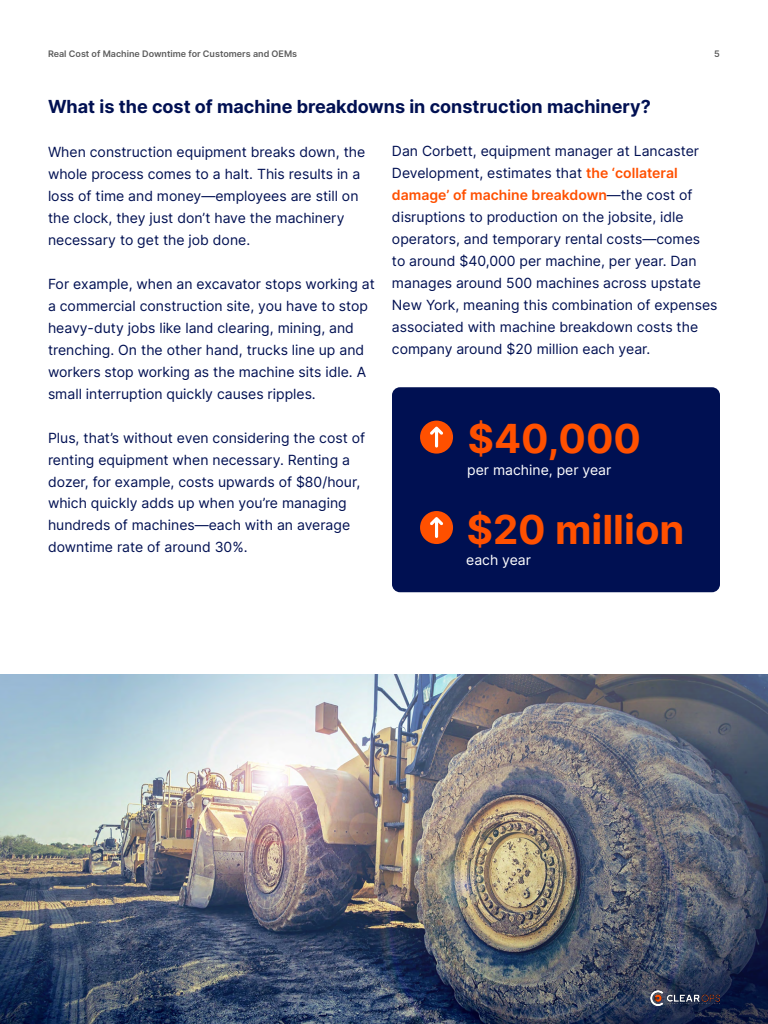
<style>
.page{position:relative;width:768px;height:1024px;background:#fff}
.page>*{position:absolute;margin:0;border:0;box-sizing:border-box;transform-origin:0 0}
.t1{font:700 40px "Inter";color:#ff5000}
.t2{font:700 18px "Inter";color:#001052}
.t3{font:14px/22px "Inter";color:#001052}
.t4{font:14px "Inter";color:#fff}
.t5{font:600 9px "Inter";color:#000}
.s1{font-weight:600;color:#ff5000}
</style>
<div class="page">
<img style="left:0;top:674px;width:768px;height:350px">
<svg style="left:516px;top:915px;width:252px;height:109px;background:#3d465a"></svg>
<img style="left:650px;top:990px;width:70px;height:16px">
<div style="left:392px;top:387px;width:328px;height:205px;background:#001052;border-radius:8px"></div>
<div style="left:420px;top:421px;width:33px;height:33px;background:#ff5000;border-radius:50%"></div>
<svg style="left:430px;top:427px;width:13px;height:21px"></svg>
<div style="left:420px;top:511px;width:33px;height:33px;background:#ff5000;border-radius:50%"></div>
<svg style="left:430px;top:517px;width:13px;height:21px"></svg>
<p class="t5" style="left:48px;top:47px;width:251px">Real Cost of Machine Downtime for Customers and OEMs</p>
<p class="t5" style="left:714px;top:47px;width:7px">5</p>
<p class="t2" style="left:48px;top:94px;width:604px">What is the cost of machine breakdowns in construction machinery?</p>
<p class="t3" style="left:48px;top:140px;width:319px">When construction equipment breaks down, the whole process comes to a halt. This results in a loss of time and money—employees are still on the clock, they just don’t have the machinery necessary to get the job done.</p>
<p class="t3" style="left:48px;top:272px;width:328px">For example, when an excavator stops working at a commercial construction site, you have to stop heavy-duty jobs like land clearing, mining, and trenching. On the other hand, trucks line up and workers stop working as the machine sits idle. A small interruption quickly causes ripples.</p>
<p class="t3" style="left:48px;top:426px;width:319px">Plus, that’s without even considering the cost of renting equipment when necessary. Renting a dozer, for example, costs upwards of $80/hour, which quickly adds up when you’re managing hundreds of machines—each with an average downtime rate of around 30%.</p>
<p class="t3" style="left:392px;top:140px;width:327px">Dan Corbett, equipment manager at Lancaster Development, estimates that <span class="s1">the ‘collateral damage’ of machine breakdown</span>—the cost of disruptions to production on the jobsite, idle operators, and temporary rental costs—comes<br>to around $40,000 per machine, per year. Dan manages around 500 machines across upstate New York, meaning this combination of expenses associated with machine breakdown costs the company around $20 million each year.</p>
<h1 class="t1" style="left:468px;top:410px;width:175px">$40,000</h1>
<p class="t4" style="left:467px;top:460px;width:146px">per machine, per year</p>
<h1 class="t1" style="left:467px;top:500px;width:219px">$20 million</h1>
<p class="t4" style="left:466px;top:550px;width:66px">each year</p>
</div>
